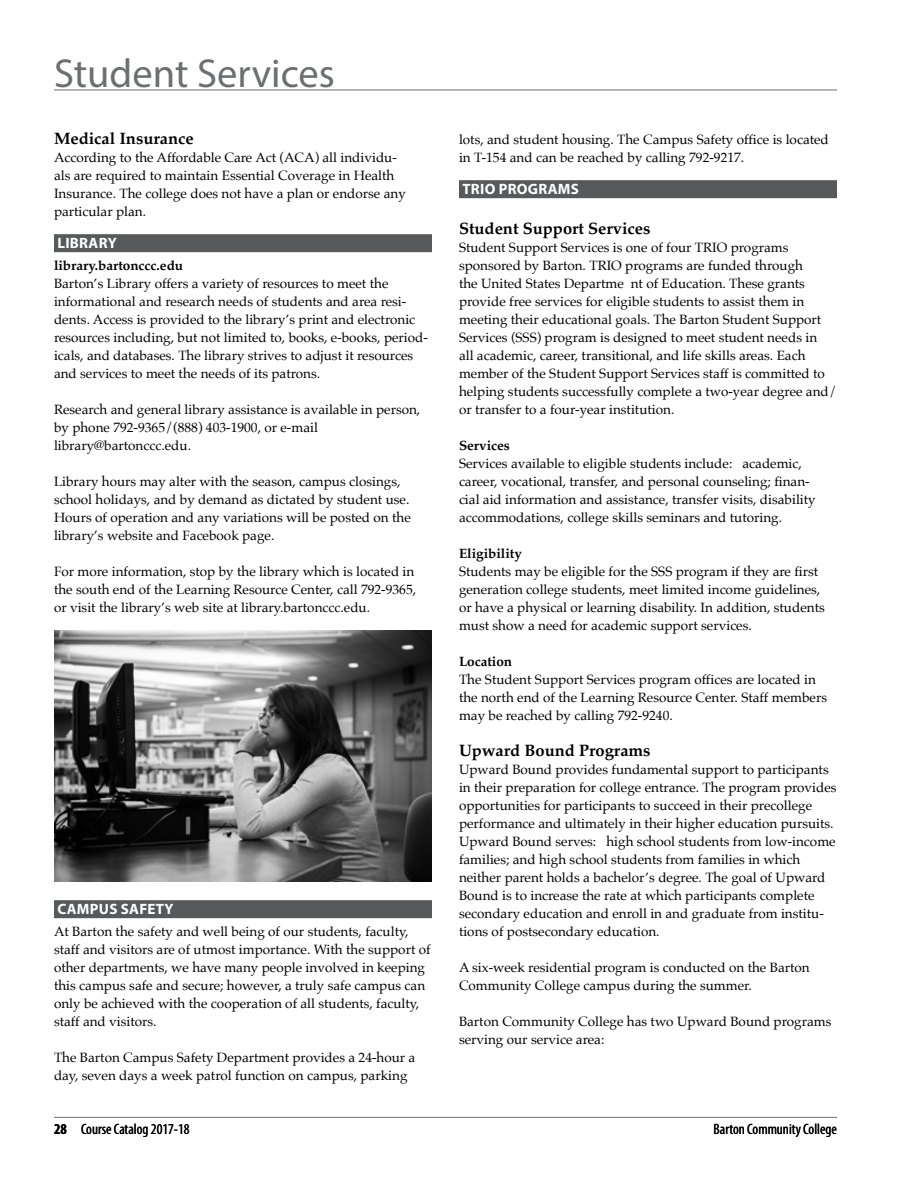
<style>
.page{position:relative;width:918px;height:1188px;background:#fff}
.page>*{position:absolute;margin:0;border:0;box-sizing:border-box;transform-origin:0 0}
.t1{font:40.5px "Myriad Pro";color:#6d6e71}
.t2{font:700 16.5px "Palatino";color:#000}
.t3{font:condensed 15px "Myriad Pro";color:#000}
.t4{font:700 15px "Myriad Pro";letter-spacing:.02em;color:#fff}
.t5{font:13.5px/18px "Palatino";color:#000}
.t6{font:700 13.5px "Palatino";color:#000}
.s1{font-weight:700}
</style>
<div class="page">
<hr style="left:54px;top:1117px;width:783px;height:1px;background:#808285">
<hr style="left:54px;top:90px;width:783px;height:1px;background:#6d6e71">
<div style="left:54px;top:234px;width:378px;height:18px;background:#58595b"></div>
<div style="left:54px;top:900px;width:378px;height:18px;background:#58595b"></div>
<div style="left:459px;top:180px;width:378px;height:18px;background:#58595b"></div>
<img style="left:54px;top:630px;width:378px;height:252px">
<h1 class="t1" style="left:54px;top:49px;width:282px">Student Services</h1>
<p class="t2" style="left:54px;top:124px;width:141px">Medical Insurance</p>
<p class="t5" style="left:54px;top:148px;width:353px">According to the Affordable Care Act (ACA) all individu&shy;als are required to maintain Essential Coverage in Health Insurance. The college does not have a plan or endorse any particular plan.</p>
<p class="t4" style="left:57px;top:233px;width:61px">LIBRARY</p>
<p class="t6" style="left:54px;top:254px;width:131px">library.bartonccc.edu</p>
<p class="t5" style="left:54px;top:274px;width:375px">Barton’s Library offers a variety of resources to meet the informational and research needs of students and area resi&shy;dents. Access is provided to the library’s print and electronic resources including, but not limited to, books, e-books, period&shy;icals, and databases. The library strives to adjust it resources and services to meet the needs of its patrons.</p>
<p class="t5" style="left:54px;top:400px;width:368px">Research and general library assistance is available in person, by phone 792-9365/(888) 403-1900, or e-mail library@bartonccc.edu.</p>
<p class="t5" style="left:54px;top:472px;width:358px">Library hours may alter with the season, campus closings, school holidays, and by demand as dictated by student use.<br>Hours of operation and any variations will be posted on the library’s website and Facebook page.</p>
<p class="t5" style="left:54px;top:562px;width:364px">For more information, stop by the library which is located in the south end of the Learning Resource Center, call 792-9365, or visit the library’s web site at library.bartonccc.edu.</p>
<p class="t4" style="left:57px;top:899px;width:118px">CAMPUS SAFETY</p>
<p class="t5" style="left:54px;top:922px;width:378px">At Barton the safety and well being of our students, faculty, staff and visitors are of utmost importance. With the support of other departments, we have many people involved in keeping this campus safe and secure; however, a truly safe campus can only be achieved with the cooperation of all students, faculty, staff and visitors.</p>
<p class="t5" style="left:54px;top:1048px;width:363px">The Barton Campus Safety Department provides a 24-hour a day, seven days a week patrol function on campus, parking</p>
<p class="t5" style="left:459px;top:130px;width:371px">lots, and student housing. The Campus Safety office is located in T-154 and can be reached by calling 792-9217.</p>
<p class="t4" style="left:462px;top:179px;width:118px">TRIO PROGRAMS</p>
<p class="t2" style="left:459px;top:214px;width:193px">Student Support Services</p>
<p class="t5" style="left:459px;top:238px;width:379px">Student Support Services is one of four TRIO programs sponsored by Barton. TRIO programs are funded through<br>the United States Departme nt of Education. These grants provide free services for eligible students to assist them in meeting their educational goals. The Barton Student Support Services (SSS) program is designed to meet student needs in<br>all academic, career, transitional, and life skills areas. Each member of the Student Support Services staff is committed to helping students successfully complete a two-year degree and/ or transfer to a four-year institution.</p>
<p class="t6" style="left:459px;top:434px;width:52px">Services</p>
<p class="t5" style="left:459px;top:454px;width:358px">Services available to eligible students include: academic, career, vocational, transfer, and personal counseling; finan&shy;cial aid information and assistance, transfer visits, disability accommodations, college skills seminars and tutoring.</p>
<p class="t6" style="left:459px;top:542px;width:64px">Eligibility</p>
<p class="t5" style="left:459px;top:562px;width:367px">Students may be eligible for the SSS program if they are first generation college students, meet limited income guidelines, or have a physical or learning disability. In addition, students must show a need for academic support services.</p>
<p class="t6" style="left:459px;top:650px;width:55px">Location</p>
<p class="t5" style="left:459px;top:670px;width:370px">The Student Support Services program offices are located in the north end of the Learning Resource Center. Staff members may be reached by calling 792-9240.</p>
<p class="t2" style="left:459px;top:736px;width:193px">Upward Bound Programs</p>
<p class="t5" style="left:459px;top:760px;width:379px">Upward Bound provides fundamental support to participants in their preparation for college entrance. The program provides opportunities for participants to succeed in their precollege performance and ultimately in their higher education pursuits.<br>Upward Bound serves: high school students from low-income families; and high school students from families in which neither parent holds a bachelor’s degree. The goal of Upward Bound is to increase the rate at which participants complete secondary education and enroll in and graduate from institu&shy;tions of postsecondary education.</p>
<p class="t5" style="left:459px;top:958px;width:352px">A six-week residential program is conducted on the Barton<br>Community College campus during the summer.</p>
<p class="t5" style="left:459px;top:1012px;width:374px">Barton Community College has two Upward Bound programs serving our service area:</p>
<p class="t3" style="left:54px;top:1120px;width:137px"><span class="s1">28</span> Course Catalog 2017-18</p>
<p class="t3" style="left:714px;top:1120px;width:125px">Barton Community College</p>
</div>
